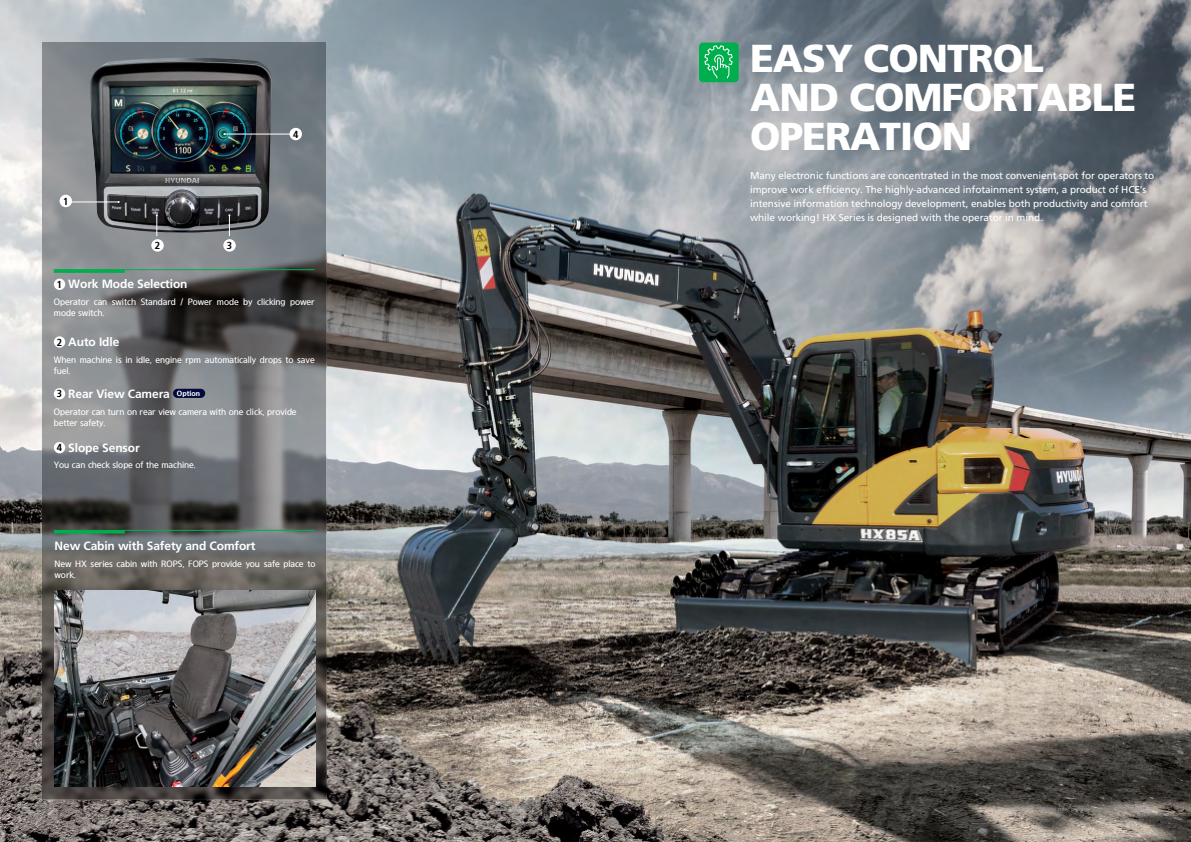
<style>
.page{position:relative;width:1191px;height:842px;background:#fff}
.page>*{position:absolute;margin:0;border:0;box-sizing:border-box;transform-origin:0 0}
.t1{font:900 39px/39.2px "Frutiger";letter-spacing:-.025em;color:#fff}
.t2{font:700 12px "Frutiger";letter-spacing:-.01em;color:#fff}
.t3{font:10px/14px "Frutiger";letter-spacing:-.01em;color:#fff}
.t4{font:9.9px "HYUNDAI Bold";color:#000}
.t5{font:9px/11px "HYUNDAI Medium";letter-spacing:-.01em;color:#fff}
.t6{font:6px "HYUNDAI Medium";color:#878a8f}
.s1{font-family:"HYUNDAI Bold";font-weight:400;font-size:9.9px;color:#000}
</style>
<div class="page">
<img style="left:0;top:0;width:1191px;height:842px">
<svg style="left:43px;top:43px;width:283px;height:756px;background:#6c6e70"></svg>
<img style="left:55px;top:591px;width:260px;height:195px">
<hr style="left:54px;top:530px;width:261px;height:1px;background:#00ae4d">
<hr style="left:54px;top:531px;width:71px;height:3px;background:#00ae4d">
<div style="left:54px;top:388px;width:11px;height:11px;background:#fff;border-radius:50%"></div>
<div style="left:173px;top:389px;width:32px;height:9px;background:#00093b;border-radius:5px"></div>
<div style="left:54px;top:336px;width:11px;height:12px;background:#fff;border-radius:50%"></div>
<div style="left:54px;top:442px;width:11px;height:11px;background:#fff;border-radius:50%"></div>
<div style="left:54px;top:279px;width:11px;height:11px;background:#fff;border-radius:50%"></div>
<hr style="left:54px;top:269px;width:261px;height:1px;background:#00ae4d">
<hr style="left:54px;top:270px;width:71px;height:3px;background:#00ae4d">
<img style="left:90px;top:58px;width:182px;height:175px">
<hr style="left:66px;top:202px;width:53px;height:1px;background:#fff">
<svg style="left:156px;top:214px;width:2px;height:22px"></svg>
<svg style="left:228px;top:214px;width:2px;height:22px"></svg>
<hr style="left:224px;top:134px;width:71px;height:1px;background:#fff">
<div style="left:151px;top:239px;width:13px;height:13px;background:#fff;border-radius:50%"></div>
<div style="left:223px;top:239px;width:13px;height:13px;background:#fff;border-radius:50%"></div>
<div style="left:289px;top:128px;width:13px;height:12px;background:#fff;border-radius:50%"></div>
<div style="left:60px;top:195px;width:12px;height:12px;background:#fff;border-radius:50%"></div>
<div style="left:699px;top:43px;width:39px;height:39px;background:#00ae4d;border-radius:4px"></div>
<svg style="left:704px;top:45px;width:29px;height:34px"></svg>
<p class="t4" style="left:63px;top:195px;width:7px">1</p>
<p class="t4" style="left:155px;top:239px;width:7px">2</p>
<p class="t4" style="left:227px;top:239px;width:7px">3</p>
<p class="t2" style="left:57px;top:277px;width:132px"><span class="s1">1</span> Work Mode Selection</p>
<p class="t4" style="left:293px;top:128px;width:7px">4</p>
<p class="t5" style="left:54px;top:296px;width:262px">Operator can switch Standard / Power mode by clicking power mode switch.</p>
<p class="t2" style="left:57px;top:335px;width:64px"><span class="s1">2</span> Auto Idle</p>
<p class="t5" style="left:54px;top:354px;width:262px">When machine is in idle, engine rpm automatically drops to save fuel.</p>
<p class="t2" style="left:57px;top:387px;width:145px"><span class="s1">3</span> Rear View Camera <sup>Option</sup></p>
<p class="t5" style="left:54px;top:406px;width:244px">Operator can turn on rear view camera with one click, provide better safety.</p>
<p class="t2" style="left:57px;top:441px;width:84px"><span class="s1">4</span> Slope Sensor</p>
<p class="t5" style="left:54px;top:460px;width:144px">You can check slope of the machine.</p>
<p class="t2" style="left:55px;top:538px;width:202px">New Cabin with Safety and Comfort</p>
<p class="t5" style="left:55px;top:558px;width:262px">New HX series cabin with ROPS, FOPS provide you safe place to work.</p>
<h1 class="t1" style="left:750px;top:38px;width:388px">EASY CONTROL<br>AND COMFORTABLE<br>OPERATION</h1>
<p class="t3" style="left:750px;top:169px;width:406px">Many electronic functions are concentrated in the most convenient spot for operators to improve work efficiency. The highly-advanced infotainment system, a product of HCE’s intensive information technology development, enables both productivity and comfort while working! HX Series is designed with the operator in mind.</p>
<p class="t6" style="left:1037px;top:805px;width:111px">*Photo may include optional equipment.</p>
</div>
